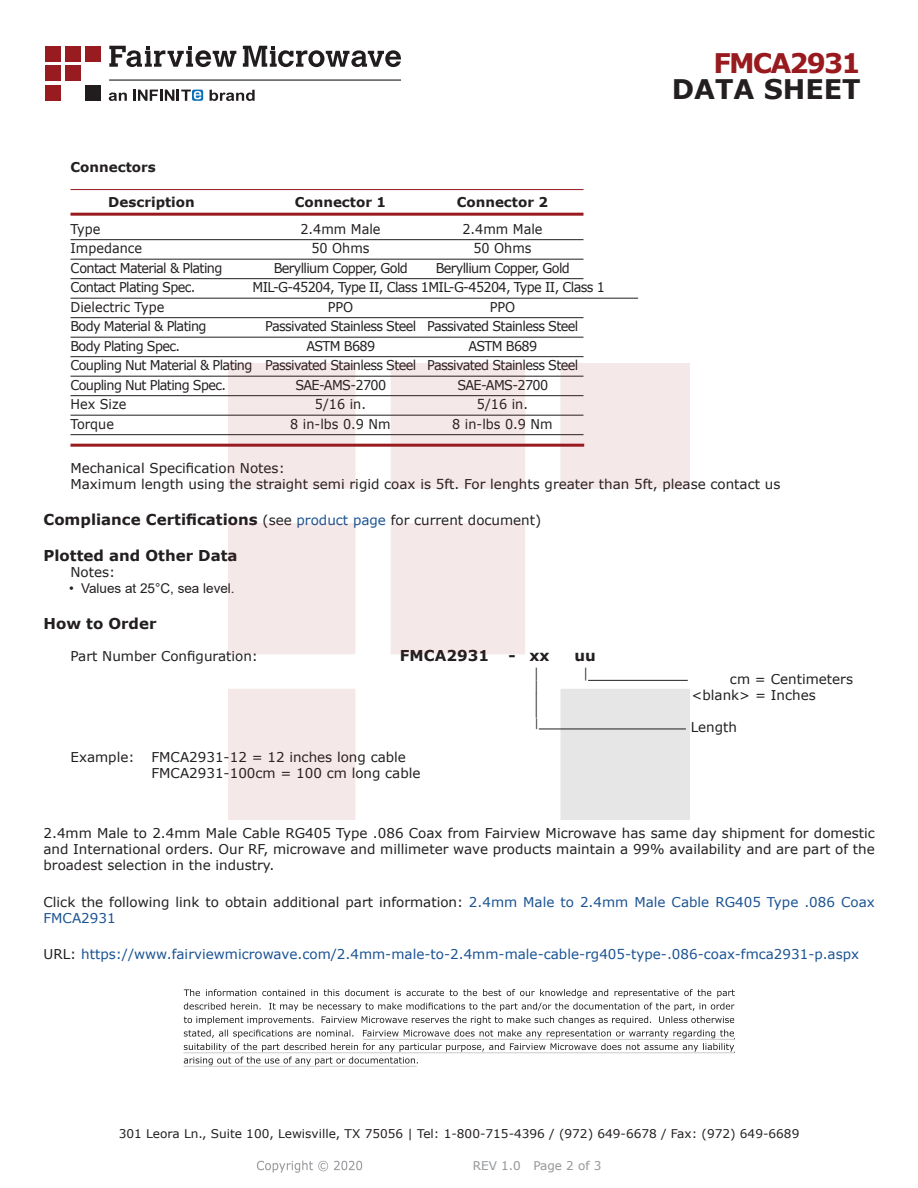
<style>
.page{position:relative;width:918px;height:1188px;background:#fff}
.page>*{position:absolute;margin:0;border:0;box-sizing:border-box;transform-origin:0 0}
.t1{font:700 27px "Verdana";color:#231f20}
.FM{font:700 27px "Verdana";letter-spacing:-.07em;color:#981a1e}
.Specs_Para{font:25.8px "Verdana";color:#231f20;scale:.39 1}
.Head1_for_Compliance{font:700 15px "Verdana";color:#231f20}
.Specs_Para-2{font:700 15px "Verdana";color:#231f20}
.Table_Body_Connector{font:13.5px "Verdana";letter-spacing:-.05em;color:#231f20;scale:.95 1}
.Web_Description_Para{font:13.5px/16.2px "Verdana";color:#231f20;text-align:justify}
.Specs_Para-3{font:13.5px "Verdana";color:#231f20}
.URL_para{font:13.5px "Verdana";color:#1a5392}
.Table_Header_Connect{font:700 13.5px "Verdana";color:#231f20}
.Table_Body_Connector-2{font:13.5px "Verdana";color:#231f20;scale:.95 1}
.t2{font:13.5px "Arial";color:#231f20}
.Head2{font:700 13.5px "Verdana";color:#231f20}
.Specs_Para-4{font:13.5px "Verdana";color:#231f20;scale:.75 1}
.t3{font:12px "Verdana";color:#231f20}
.REV_Info{font:12px "Verdana";color:#939598}
.Specs_Para-5{font:11.25px "Verdana";color:#231f20;scale:.86 1}
.s1{font-weight:400;font-size:13.5px}
.s2{font-weight:400;font-size:13.5px;color:#1a5392}
.s3{color:#1a5392}
.s4{color:#231f20}
</style>
<div class="page">
<hr style="left:70px;top:189px;width:514px;height:1px;background:#981a1e">
<hr style="left:70px;top:213px;width:514px;height:3px;background:#981a1e">
<hr style="left:70px;top:239px;width:514px;height:1px;background:#231f20">
<hr style="left:70px;top:259px;width:514px;height:1px;background:#231f20">
<hr style="left:70px;top:278px;width:514px;height:1px;background:#231f20">
<hr style="left:70px;top:298px;width:568px;height:1px;background:#231f20">
<hr style="left:70px;top:317px;width:514px;height:1px;background:#231f20">
<hr style="left:70px;top:337px;width:514px;height:1px;background:#231f20">
<hr style="left:70px;top:356px;width:514px;height:1px;background:#231f20">
<hr style="left:70px;top:376px;width:514px;height:1px;background:#231f20">
<hr style="left:70px;top:395px;width:514px;height:1px;background:#231f20">
<hr style="left:70px;top:415px;width:514px;height:1px;background:#231f20">
<hr style="left:70px;top:434px;width:514px;height:1px;background:#231f20">
<hr style="left:70px;top:444px;width:514px;height:3px;background:#981a1e">
<svg style="left:184px;top:989px;width:551px;height:76px"></svg>
<hr style="left:363px;top:1039px;width:372px;height:1px;background:#231f20">
<hr style="left:183px;top:1052px;width:551px;height:1px;background:#231f20">
<hr style="left:184px;top:1066px;width:233px;height:1px;background:#231f20">
<img style="left:257px;top:1160px;width:106px;height:13px">
<img style="left:228px;top:364px;width:462px;height:456px">
<div style="left:45px;top:46px;width:16px;height:15px;background:#971b1f"></div>
<div style="left:65px;top:66px;width:16px;height:15px;background:#971b1f"></div>
<div style="left:85px;top:85px;width:16px;height:16px;background:#211d1e"></div>
<div style="left:45px;top:85px;width:16px;height:16px;background:#971b1f"></div>
<div style="left:85px;top:46px;width:16px;height:15px;background:#971b1f"></div>
<div style="left:45px;top:66px;width:16px;height:15px;background:#971b1f"></div>
<div style="left:65px;top:46px;width:16px;height:15px;background:#971b1f"></div>
<svg style="left:109px;top:46px;width:292px;height:21px"></svg>
<svg style="left:192px;top:90px;width:11px;height:11px"></svg>
<svg style="left:133px;top:90px;width:68px;height:11px"></svg>
<svg style="left:210px;top:90px;width:45px;height:11px"></svg>
<svg style="left:109px;top:93px;width:18px;height:8px"></svg>
<hr style="left:109px;top:80px;width:292px;height:1px;background:#211d1e">
<p class="FM" style="left:714px;top:44px;width:149px">FMCA2931</p>
<p class="t1" style="left:672px;top:70px;width:191px">DATA SHEET</p>
<p class="Head2" style="left:70px;top:158px;width:87px">Connectors</p>
<p class="Table_Header_Connect" style="left:108px;top:192px;width:88px">Description</p>
<p class="Table_Header_Connect" style="left:295px;top:192px;width:93px">Connector 1</p>
<p class="Table_Header_Connect" style="left:457px;top:192px;width:93px">Connector 2</p>
<p class="Table_Body_Connector" style="left:70px;top:219px;width:33px">Type</p>
<p class="Table_Body_Connector" style="left:300px;top:219px;width:86px">2.4mm Male</p>
<p class="Table_Body_Connector" style="left:462px;top:219px;width:86px">2.4mm Male</p>
<p class="Table_Body_Connector-2" style="left:70px;top:239px;width:77px">Impedance</p>
<p class="Table_Body_Connector" style="left:311px;top:239px;width:63px">50 Ohms</p>
<p class="Table_Body_Connector" style="left:473px;top:239px;width:63px">50 Ohms</p>
<p class="Table_Body_Connector" style="left:70px;top:258px;width:161px">Contact Material &amp; Plating</p>
<p class="Table_Body_Connector" style="left:274px;top:258px;width:143px">Beryllium Copper, Gold</p>
<p class="Table_Body_Connector" style="left:436px;top:258px;width:143px">Beryllium Copper, Gold</p>
<p class="Table_Body_Connector" style="left:70px;top:278px;width:133px">Contact Plating Spec.</p>
<p class="Table_Body_Connector" style="left:253px;top:278px;width:372px">MIL-G-45204, Type II, Class 1MIL-G-45204, Type II, Class 1</p>
<p class="Table_Body_Connector-2" style="left:70px;top:297px;width:100px">Dielectric Type</p>
<p class="Table_Body_Connector" style="left:328px;top:297px;width:28px">PPO</p>
<p class="Table_Body_Connector" style="left:490px;top:297px;width:28px">PPO</p>
<p class="Table_Body_Connector" style="left:70px;top:317px;width:145px">Body Material &amp; Plating</p>
<p class="Table_Body_Connector" style="left:265px;top:317px;width:331px">Passivated Stainless Steel Passivated Stainless Steel</p>
<p class="Table_Body_Connector" style="left:70px;top:336px;width:117px">Body Plating Spec.</p>
<p class="Table_Body_Connector" style="left:306px;top:336px;width:74px">ASTM B689</p>
<p class="Table_Body_Connector" style="left:468px;top:336px;width:74px">ASTM B689</p>
<p class="Table_Body_Connector" style="left:70px;top:356px;width:536px">Coupling Nut Material &amp; Plating Passivated Stainless Steel Passivated Stainless Steel</p>
<p class="Table_Body_Connector" style="left:70px;top:375px;width:165px">Coupling Nut Plating Spec.</p>
<p class="Table_Body_Connector" style="left:295px;top:375px;width:97px">SAE-AMS-2700</p>
<p class="Table_Body_Connector" style="left:457px;top:375px;width:97px">SAE-AMS-2700</p>
<p class="Table_Body_Connector" style="left:70px;top:395px;width:60px">Hex Size</p>
<p class="Table_Body_Connector" style="left:315px;top:395px;width:55px">5/16 in.</p>
<p class="Table_Body_Connector" style="left:477px;top:395px;width:55px">5/16 in.</p>
<p class="Table_Body_Connector" style="left:70px;top:414px;width:47px">Torque</p>
<p class="Table_Body_Connector" style="left:290px;top:414px;width:107px">8 in-lbs 0.9 Nm</p>
<p class="Table_Body_Connector" style="left:452px;top:414px;width:107px">8 in-lbs 0.9 Nm</p>
<p class="Specs_Para-3" style="left:70px;top:458px;width:216px">Mechanical Specification Notes:</p>
<p class="Specs_Para-3" style="left:70px;top:475px;width:711px">Maximum length using the straight semi rigid coax is 5ft. For lenghts greater than 5ft, please contact us</p>
<p class="Head1_for_Compliance" style="left:44px;top:509px;width:499px">Compliance Certifications <span class="s1">(see</span> <span class="s2">product page</span> <span class="s1">for current document)</span></p>
<p class="Head1_for_Compliance" style="left:44px;top:545px;width:196px">Plotted and Other Data</p>
<p class="Specs_Para-3" style="left:70px;top:563px;width:46px">Notes:</p>
<p class="t2" style="left:69px;top:579px;width:167px">• Values at 25°C, sea level.</p>
<p class="Head1_for_Compliance" style="left:44px;top:613px;width:115px">How to Order</p>
<p class="Specs_Para-3" style="left:70px;top:647px;width:189px">Part Number Configuration:</p>
<p class="Specs_Para-2" style="left:400px;top:645px;width:91px">FMCA2931</p>
<p class="Specs_Para-2" style="left:509px;top:645px;width:43px">- xx</p>
<p class="Specs_Para-2" style="left:575px;top:645px;width:23px">uu</p>
<p class="Specs_Para-4" style="left:534px;top:663px;width:8px">|</p>
<p class="Specs_Para-4" style="left:584px;top:663px;width:8px">|</p>
<p class="Specs_Para-3" style="left:730px;top:669px;width:125px">cm = Centimeters</p>
<p class="Specs_Para-4" style="left:534px;top:676px;width:8px">|</p>
<p class="Specs_Para-3" style="left:692px;top:686px;width:126px">&lt;blank&gt; = Inches</p>
<p class="Specs_Para" style="left:534px;top:686px;width:13px">|</p>
<p class="Specs_Para-5" style="left:534px;top:715px;width:7px">|</p>
<p class="Specs_Para-3" style="left:691px;top:718px;width:48px">Length</p>
<p class="Specs_Para-3" style="left:70px;top:748px;width:66px">Example:</p>
<p class="Specs_Para-3" style="left:152px;top:748px;width:256px">FMCA2931-12 = 12 inches long cable</p>
<p class="Specs_Para-3" style="left:152px;top:764px;width:271px">FMCA2931-100cm = 100 cm long cable</p>
<p class="Web_Description_Para" style="left:44px;top:825px;width:833px">2.4mm Male to 2.4mm Male Cable RG405 Type .086 Coax from Fairview Microwave has same day shipment for domestic and International orders. Our RF, microwave and millimeter wave products maintain a 99% availability and are part of the broadest selection in the industry.</p>
<p class="Web_Description_Para" style="left:44px;top:894px;width:833px">Click the following link to obtain additional part information: <span class="s3">2.4mm Male to 2.4mm Male Cable RG405 Type .086 Coax<br>FMCA2931</span></p>
<p class="URL_para" style="left:44px;top:945px;width:817px"><span class="s4">URL:</span> https://www.fairviewmicrowave.com/2.4mm-male-to-2.4mm-male-cable-rg405-type-.086-coax-fmca2931-p.aspx</p>
<p class="t3" style="left:119px;top:1125px;width:682px">301 Leora Ln., Suite 100, Lewisville, TX 75056 | Tel: 1-800-715-4396 / (972) 649-6678 / Fax: (972) 649-6689</p>
<p class="REV_Info" style="left:473px;top:1157px;width:130px">REV 1.0 Page 2 of 3</p>
</div>
